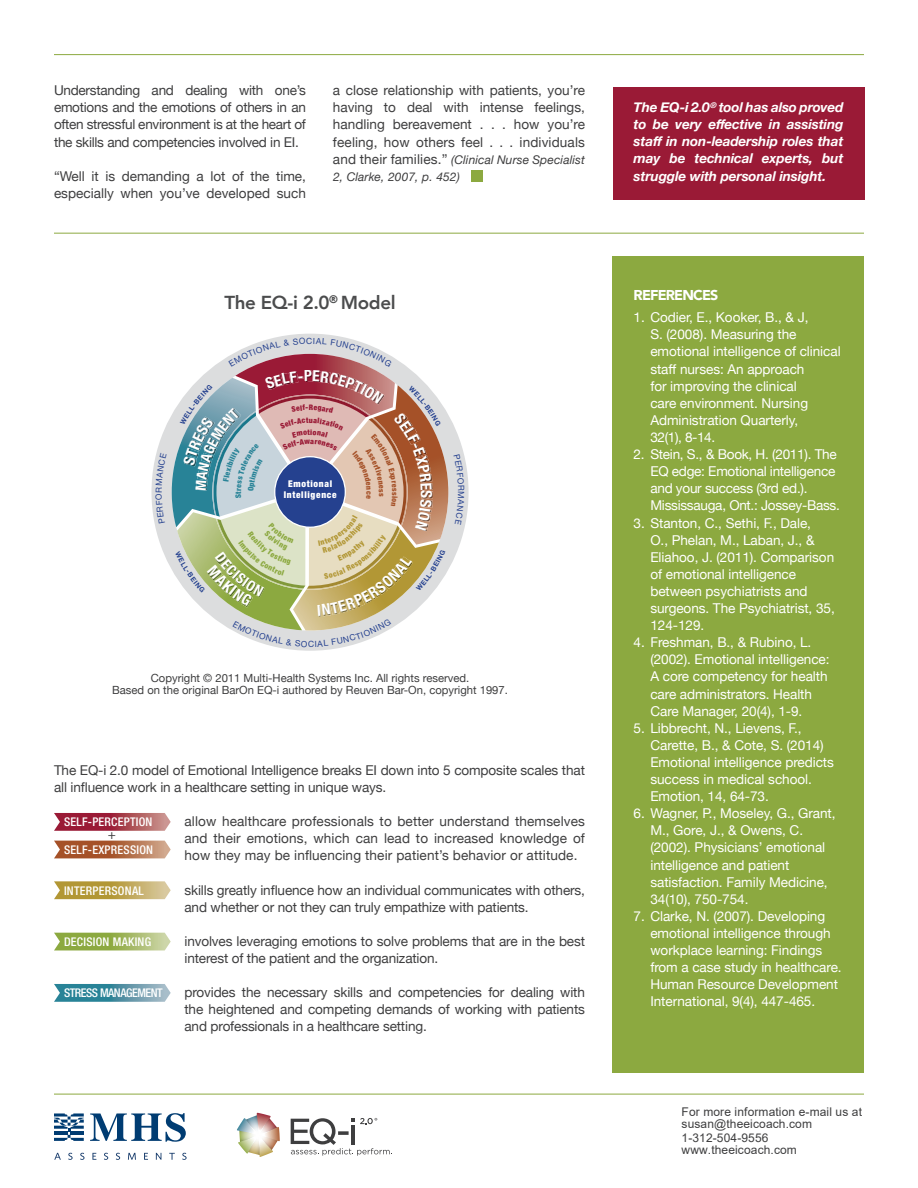
<style>
.page{position:relative;width:918px;height:1188px;background:#fff}
.page>*{position:absolute;margin:0;border:0;box-sizing:border-box;transform-origin:0 0}
.t1{font:800 18.75px "Avenir";letter-spacing:-.02em;color:#4b4c4d}
.t2{font:900 14.25px "Avenir";letter-spacing:-.06em;color:#fff}
.t3{font:13.65px/17.1px "Helvetica Neue";letter-spacing:-.005em;color:#fff}
.t4{font:13.65px/17.1px "Helvetica Neue";letter-spacing:-.01em;color:#3e3e3f}
.t5{font:italic 700 13.65px/17.1px "Helvetica Neue";letter-spacing:-.01em;color:#fff;text-align:justify}
.t6{font:12px/12px "Arial";letter-spacing:.01em;color:#3e3e3f}
.t7{font:italic 12px/17.1px "Helvetica Neue";letter-spacing:.01em;color:#3e3e3f}
.t8{font:500 condensed 12px "Helvetica Neue LT Std";letter-spacing:.02em;color:#fff}
.t9{font:500 condensed 12px "Helvetica Neue LT Std";letter-spacing:-.04em;color:#fff}
.t10{font:11.25px/11.6px "Helvetica Neue";color:#3e3e3f;text-align:center}
.t11{font:900 condensed 9.3px/11.2px "Helvetica Neue";letter-spacing:.075em;color:#fff;text-align:center}
.t12{font:8.55px "Helvetica Neue";color:#25418f}
.t13{font:900 condensed 7.65px "Helvetica Neue";color:#288397}
.t14{font:900 condensed 7.65px "Helvetica Neue";color:#a55128}
.s1{font-style:normal;font-size:13.65px}
</style>
<div class="page">
<div style="left:612px;top:257px;width:252px;height:816px;background:#8ca940"></div>
<div style="left:152px;top:334px;width:317px;height:317px;background:#dcddde;border-radius:50%"></div>
<hr style="left:54px;top:54px;width:810px;height:1px;background:#8ca940">
<hr style="left:54px;top:233px;width:810px;height:1px;background:#8ca940">
<svg style="left:90px;top:1113px;width:96px;height:29px"></svg>
<svg style="left:54px;top:1113px;width:30px;height:28px"></svg>
<svg style="left:54px;top:1153px;width:7px;height:7px"></svg>
<svg style="left:68px;top:1153px;width:5px;height:7px"></svg>
<svg style="left:80px;top:1153px;width:4px;height:7px"></svg>
<svg style="left:92px;top:1153px;width:4px;height:7px"></svg>
<svg style="left:104px;top:1153px;width:4px;height:7px"></svg>
<svg style="left:116px;top:1153px;width:4px;height:7px"></svg>
<svg style="left:128px;top:1153px;width:8px;height:7px"></svg>
<svg style="left:144px;top:1153px;width:4px;height:7px"></svg>
<svg style="left:156px;top:1153px;width:5px;height:7px"></svg>
<svg style="left:169px;top:1153px;width:6px;height:7px"></svg>
<svg style="left:182px;top:1153px;width:5px;height:7px"></svg>
<svg style="left:237px;top:1113px;width:43px;height:44px"></svg>
<svg style="left:291px;top:1118px;width:101px;height:38px"></svg>
<hr style="left:54px;top:1094px;width:810px;height:1px;background:#8ca940">
<svg style="left:54px;top:813px;width:117px;height:18px;background:#ac4958"></svg>
<svg style="left:54px;top:881px;width:117px;height:18px;background:#c1aa5d"></svg>
<svg style="left:54px;top:933px;width:117px;height:17px;background:#a2b864"></svg>
<svg style="left:54px;top:984px;width:117px;height:18px;background:#5999aa"></svg>
<svg style="left:54px;top:841px;width:117px;height:17px;background:#b4704c"></svg>
<div style="left:613px;top:87px;width:251px;height:112px;background:#9a1a36"></div>
<div style="left:471px;top:170px;width:12px;height:12px;background:#8ca940"></div>
<svg style="left:156px;top:338px;width:292px;height:309px"></svg>
<p class="t4" style="left:54px;top:83px;width:253px;text-align:justify">Understanding and dealing with one’s emotions and the emotions of others in an often stressful environment is at the heart of the skills and competencies involved in EI.</p>
<p class="t4" style="left:54px;top:168px;width:254px">“Well it is demanding a lot of the time, especially when you’ve developed such</p>
<p class="t4" style="left:333px;top:83px;width:254px;text-align:justify">a close relationship with patients, you’re having to deal with intense feelings, handling bereavement . . . how you’re feeling, how others feel . . . individuals</p>
<p class="t7" style="left:333px;top:152px;width:254px"><span class="s1">and their families.”</span> (Clinical Nurse Specialist<br>2, Clarke, 2007, p. 452)</p>
<h1 class="t1" style="left:224px;top:288px;width:173px">The EQ-i 2.0<sup>®</sup> Model</h1>
<p class="t12" style="left:306px;top:335px;width:8px">C</p>
<p class="t11" style="left:284px;top:478px;width:54px">Emotional<br>Intelligence</p>
<p class="t13" style="left:232px;top:494px;width:4px;rotate:-90deg">t</p>
<p class="t14" style="left:376px;top:491px;width:5px;rotate:90deg">c</p>
<p class="t10" style="left:112px;top:673px;width:397px">Copyright © 2011 Multi-Health Systems Inc. All rights reserved.<br>Based on the original BarOn EQ-i authored by Reuven Bar-On, copyright 1997.</p>
<p class="t4" style="left:54px;top:762px;width:532px">The EQ-i 2.0 model of Emotional Intelligence breaks EI down into 5 composite scales that all influence work in a healthcare setting in unique ways.</p>
<p class="t8" style="left:64px;top:815px;width:90px">SELF-PERCEPTION</p>
<p class="t4" style="left:184px;top:814px;width:402px;text-align:justify">allow healthcare professionals to better understand themselves and their emotions, which can lead to increased knowledge of how they may be influencing their patient’s behavior or attitude.</p>
<p class="t8" style="left:64px;top:883px;width:81px">INTERPERSONAL</p>
<p class="t4" style="left:184px;top:882px;width:402px">skills greatly influence how an individual communicates with others, and whether or not they can truly empathize with patients.</p>
<p class="t8" style="left:64px;top:935px;width:89px">DECISION MAKING</p>
<p class="t4" style="left:184px;top:933px;width:402px">involves leveraging emotions to solve problems that are in the best interest of the patient and the organization.</p>
<p class="t9" style="left:64px;top:986px;width:100px">STRESS MANAGEMENT</p>
<p class="t4" style="left:184px;top:985px;width:402px;text-align:justify">provides the necessary skills and competencies for dealing with the heightened and competing demands of working with patients and professionals in a healthcare setting.</p>
<p class="t4" style="left:108px;top:827px;width:10px">+</p>
<p class="t8" style="left:64px;top:842px;width:91px">SELF-EXPRESSION</p>
<p class="t5" style="left:634px;top:99px;width:211px">The EQ-i 2.0<sup>®</sup> tool has also proved to be very effective in assisting staff in non-leadership roles that may be technical experts, but struggle with personal insight.</p>
<p class="t2" style="left:634px;top:283px;width:86px">REFERENCES</p>
<p class="t3" style="left:650px;top:310px;width:192px;text-indent:-17px">1. Codier, E., Kooker, B., &amp; J,<br>S. (2008). Measuring the emotional intelligence of clinical staff nurses: An approach<br>for improving the clinical<br>care environment. Nursing<br>Administration Quarterly,<br>32(1), 8-14.</p>
<p class="t3" style="left:650px;top:446px;width:191px;text-indent:-17px">2. Stein, S., &amp; Book, H. (2011). The<br>EQ edge: Emotional intelligence and your success (3rd ed.).<br>Mississauga, Ont.: Jossey-Bass.</p>
<p class="t3" style="left:650px;top:515px;width:186px;text-indent:-17px">3. Stanton, C., Sethi, F., Dale,<br>O., Phelan, M., Laban, J., &amp;<br>Eliahoo, J. (2011). Comparison of emotional intelligence between psychiatrists and surgeons. The Psychiatrist, 35,<br>124-129.</p>
<p class="t3" style="left:650px;top:635px;width:181px;text-indent:-17px">4. Freshman, B., &amp; Rubino, L. (2002). Emotional intelligence:<br>A core competency for health care administrators. Health<br>Care Manager, 20(4), 1-9.</p>
<p class="t3" style="left:650px;top:720px;width:185px;text-indent:-17px">5. Libbrecht, N., Lievens, F.,<br>Carette, B., &amp; Cote, S. (2014)<br>Emotional intelligence predicts success in medical school.<br>Emotion, 14, 64-73.</p>
<p class="t3" style="left:650px;top:806px;width:187px;text-indent:-17px">6. Wagner, P., Moseley, G., Grant,<br>M., Gore, J., &amp; Owens, C. (2002). Physicians’ emotional intelligence and patient satisfaction. Family Medicine,<br>34(10), 750-754.</p>
<p class="t3" style="left:650px;top:908px;width:193px;text-indent:-17px">7. Clarke, N. (2007). Developing emotional intelligence through workplace learning: Findings from a case study in healthcare.<br>Human Resource Development<br>International, 9(4), 447-465.</p>
<p class="t6" style="left:682px;top:1106px;width:182px">For more information e-mail us at susan@theeicoach.com</p>
<p class="t6" style="left:682px;top:1132px;width:117px">1-312-504-9556 www.theeicoach.com</p>
</div>
